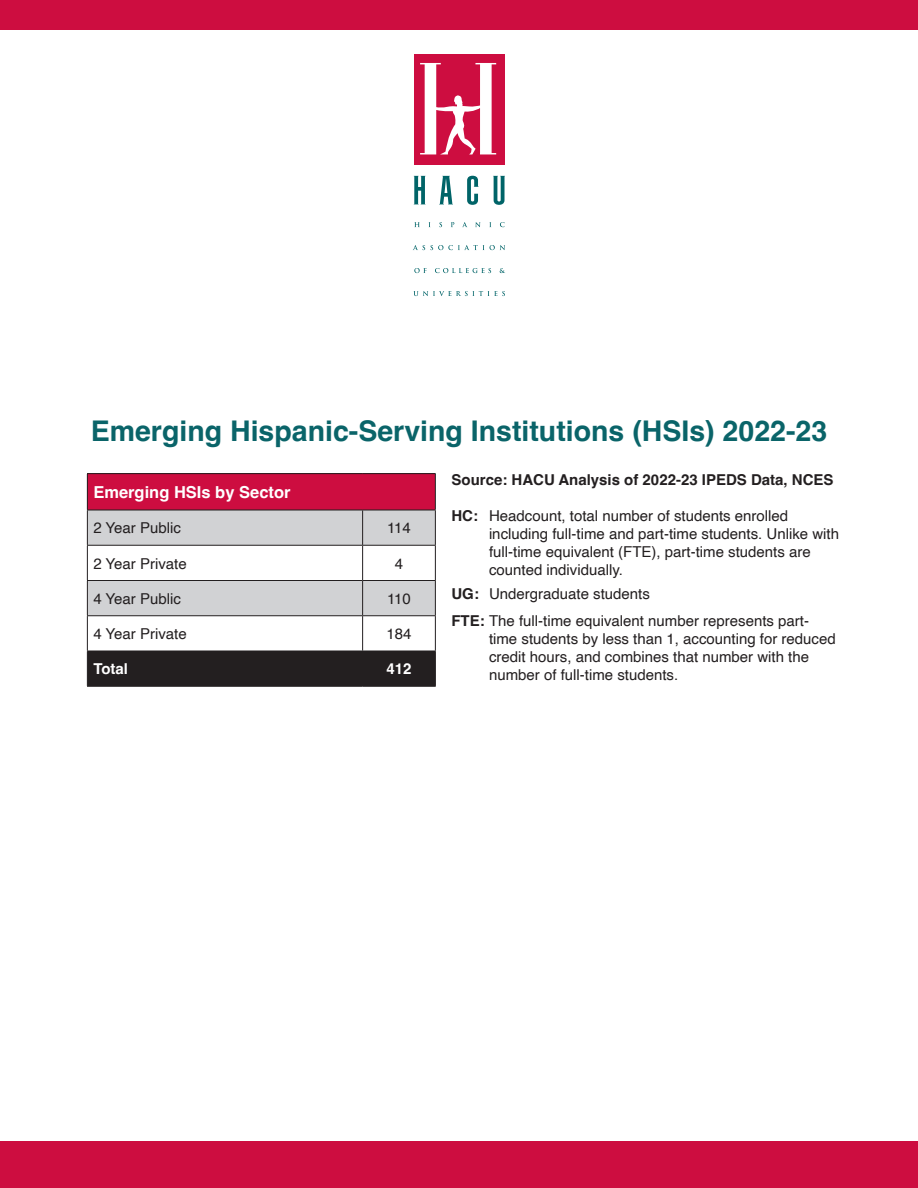
<style>
.page{position:relative;width:918px;height:1188px;background:#fff}
.page>*{position:absolute;margin:0;border:0;box-sizing:border-box;transform-origin:0 0}
.t1{font:700 28.5px "Helvetica";color:#0a6469}
.t2{font:700 16.5px "Helvetica";color:#fff}
.t3{font:15px/18px "Helvetica";color:#231f20}
.t4{font:700 15px "Helvetica";color:#231f20}
.t5{font:700 15px "Helvetica";color:#fff}
.s1{font-weight:700}
</style>
<div class="page">
<div style="left:0;top:0;width:918px;height:30px;background:#cd0d40"></div>
<div style="left:0;top:1142px;width:918px;height:46px;background:#cd0d40"></div>
<div style="left:414px;top:54px;width:91px;height:110px;background:#cd0d40"></div>
<svg style="left:420px;top:63px;width:76px;height:91px"></svg>
<svg style="left:414px;top:176px;width:11px;height:28px"></svg>
<svg style="left:439px;top:176px;width:14px;height:28px"></svg>
<svg style="left:467px;top:176px;width:12px;height:29px"></svg>
<svg style="left:493px;top:176px;width:12px;height:29px"></svg>
<svg style="left:414px;top:222px;width:6px;height:5px"></svg>
<svg style="left:439px;top:222px;width:3px;height:5px"></svg>
<svg style="left:451px;top:222px;width:3px;height:5px"></svg>
<svg style="left:462px;top:222px;width:5px;height:5px"></svg>
<svg style="left:475px;top:222px;width:6px;height:5px"></svg>
<svg style="left:500px;top:222px;width:4px;height:5px"></svg>
<svg style="left:413px;top:245px;width:92px;height:5px"></svg>
<svg style="left:414px;top:268px;width:13px;height:5px"></svg>
<svg style="left:435px;top:268px;width:56px;height:5px"></svg>
<svg style="left:500px;top:268px;width:5px;height:5px"></svg>
<svg style="left:413px;top:291px;width:92px;height:5px"></svg>
<div style="left:87px;top:474px;width:348px;height:36px;background:#cd0d40"></div>
<svg style="left:88px;top:511px;width:347px;height:104px"></svg>
<div style="left:88px;top:652px;width:347px;height:34px;background:#231f20"></div>
<hr style="left:87px;top:473px;width:276px;height:1px;background:#231f20">
<hr style="left:87px;top:474px;width:1px;height:36px;background:#231f20">
<hr style="left:363px;top:473px;width:73px;height:1px;background:#231f20">
<hr style="left:435px;top:474px;width:1px;height:36px;background:#231f20">
<hr style="left:87px;top:510px;width:276px;height:1px;background:#231f20">
<hr style="left:87px;top:510px;width:1px;height:35px;background:#231f20">
<hr style="left:363px;top:510px;width:73px;height:1px;background:#231f20">
<hr style="left:362px;top:510px;width:1px;height:35px;background:#231f20">
<hr style="left:435px;top:510px;width:1px;height:35px;background:#231f20">
<hr style="left:87px;top:545px;width:276px;height:1px;background:#231f20">
<hr style="left:87px;top:546px;width:1px;height:34px;background:#231f20">
<hr style="left:363px;top:545px;width:73px;height:1px;background:#231f20">
<hr style="left:362px;top:546px;width:1px;height:34px;background:#231f20">
<hr style="left:435px;top:546px;width:1px;height:34px;background:#231f20">
<hr style="left:87px;top:580px;width:276px;height:1px;background:#231f20">
<hr style="left:87px;top:581px;width:1px;height:34px;background:#231f20">
<hr style="left:363px;top:580px;width:73px;height:1px;background:#231f20">
<hr style="left:362px;top:581px;width:1px;height:34px;background:#231f20">
<hr style="left:435px;top:581px;width:1px;height:34px;background:#231f20">
<hr style="left:87px;top:615px;width:276px;height:1px;background:#231f20">
<hr style="left:87px;top:616px;width:1px;height:35px;background:#231f20">
<hr style="left:363px;top:615px;width:73px;height:1px;background:#231f20">
<hr style="left:362px;top:616px;width:1px;height:35px;background:#231f20">
<hr style="left:435px;top:616px;width:1px;height:35px;background:#231f20">
<hr style="left:87px;top:651px;width:276px;height:1px;background:#231f20">
<hr style="left:87px;top:651px;width:1px;height:35px;background:#231f20">
<hr style="left:363px;top:651px;width:73px;height:1px;background:#231f20">
<hr style="left:362px;top:651px;width:1px;height:35px;background:#231f20">
<hr style="left:435px;top:651px;width:1px;height:35px;background:#231f20">
<hr style="left:87px;top:686px;width:276px;height:1px;background:#231f20">
<hr style="left:363px;top:686px;width:73px;height:1px;background:#231f20">
<h1 class="t1" style="left:91px;top:414px;width:738px">Emerging Hispanic-Serving Institutions (HSIs) 2022-23</h1>
<p class="t2" style="left:93px;top:482px;width:199px">Emerging HSIs by Sector</p>
<p class="t3" style="left:93px;top:519px;width:89px">2 Year Public</p>
<p class="t3" style="left:387px;top:519px;width:25px">114</p>
<p class="t3" style="left:93px;top:555px;width:95px">2 Year Private</p>
<p class="t3" style="left:395px;top:555px;width:10px">4</p>
<p class="t3" style="left:93px;top:590px;width:89px">4 Year Public</p>
<p class="t3" style="left:387px;top:590px;width:25px">110</p>
<p class="t3" style="left:93px;top:625px;width:95px">4 Year Private</p>
<p class="t3" style="left:386px;top:625px;width:27px">184</p>
<p class="t5" style="left:93px;top:660px;width:36px">Total</p>
<p class="t5" style="left:386px;top:660px;width:27px">412</p>
<p class="t4" style="left:452px;top:470px;width:384px">Source: HACU Analysis of 2022-23 IPEDS Data, NCES</p>
<p class="t3" style="left:489px;top:507px;width:352px;text-indent:-38px"><span class="s1">HC:</span> Headcount, total number of students enrolled including full-time and part-time students. Unlike with full-time equivalent (FTE), part-time students are counted individually.</p>
<p class="t3" style="left:452px;top:580px;width:359px;line-height:27px"><span class="s1">UG:</span> Undergraduate students<br><span class="s1">FTE:</span> The full-time equivalent number represents part-</p>
<p class="t3" style="left:489px;top:630px;width:348px">time students by less than 1, accounting for reduced credit hours, and combines that number with the number of full-time students.</p>
</div>
